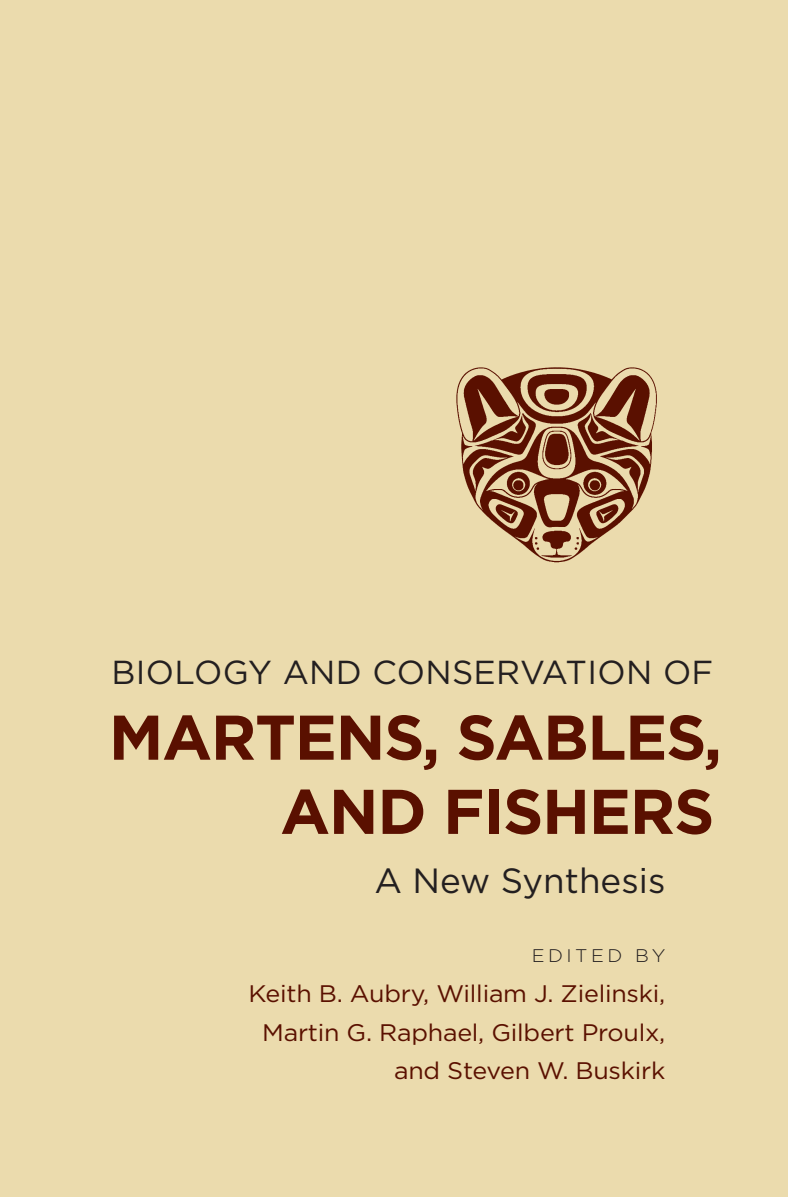
<style>
.page{position:relative;width:788px;height:1197px;background:#ebdbad}
.page>*{position:absolute;margin:0;border:0;box-sizing:border-box;transform-origin:0 0}
.t1{font:700 63px "Gotham";letter-spacing:-.02em;color:#5a1000}
.t2{font:35px "Gotham";color:#231f20}
.t3{font:33.25px "Gotham";letter-spacing:.01em;color:#231f20}
.t4{font:23.97px "Gotham";letter-spacing:-.01em;color:#5a1000;scale:1.05 1}
.t5{font:300 18.2px "Gotham";letter-spacing:.18em;color:#231f20;scale:1.05 1}
</style>
<div class="page">
<img style="left:456px;top:367px;width:201px;height:196px">
<p class="t3" style="left:112px;top:654px;width:603px">BIOLOGY AND CONSERVATION OF</p>
<p class="t1" style="left:109px;top:701px;width:614px">MARTENS, SABLES,</p>
<p class="t1" style="left:280px;top:775px;width:435px">AND FISHERS</p>
<p class="t2" style="left:374px;top:862px;width:292px">A New Synthesis</p>
<p class="t5" style="left:532px;top:946px;width:129px">EDITED BY</p>
<p class="t4" style="left:248px;top:980px;width:398px">Keith B. Aubry, William J. Zielinski,</p>
<p class="t4" style="left:262px;top:1019px;width:385px">Martin G. Raphael, Gilbert Proulx,</p>
<p class="t4" style="left:394px;top:1057px;width:260px">and Steven W. Buskirk</p>
</div>
